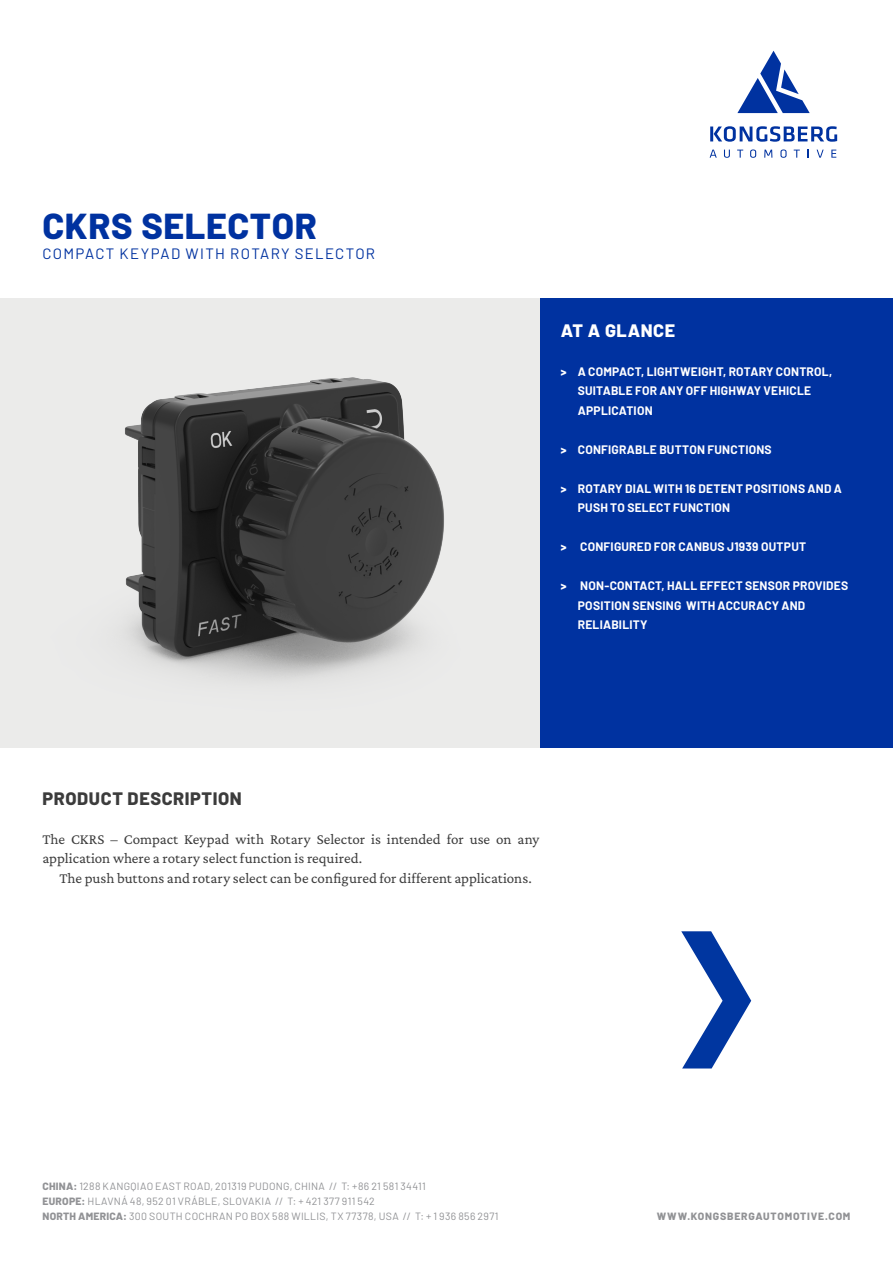
<style>
.page{position:relative;width:893px;height:1263px;background:#fff}
.page>*{position:absolute;margin:0;border:0;box-sizing:border-box;transform-origin:0 0}
.t1{font:800 36px "Barlow";letter-spacing:.015em;color:#0032a0}
.t2{font:800 18px "Barlow";letter-spacing:.035em;color:#3c3c3c}
.t3{font:800 18px "Barlow";letter-spacing:.03em;color:#fff}
.text-first_paragraph{font:15px/19.5px "Crimson Pro";color:#3c3c3c}
.t4{font:15px "Barlow";letter-spacing:.085em;color:#0032a0}
.t5{font:700 12px/19.5px "Barlow";letter-spacing:.02em;color:#fff}
.t6{font:10.5px/15px "Barlow";letter-spacing:.035em;color:#919295}
.t7{font:800 10.5px "Barlow";letter-spacing:.075em;color:#919295}
.s1{font-weight:800}
</style>
<div class="page">
<div style="left:539px;top:298px;width:354px;height:449px;background:#0032a0"></div>
<img style="left:0;top:298px;width:539px;height:449px">
<svg style="left:737px;top:51px;width:73px;height:62px"></svg>
<svg style="left:710px;top:150px;width:7px;height:8px"></svg>
<svg style="left:724px;top:150px;width:6px;height:8px"></svg>
<svg style="left:737px;top:150px;width:6px;height:8px"></svg>
<svg style="left:750px;top:149px;width:6px;height:9px"></svg>
<svg style="left:764px;top:150px;width:8px;height:8px"></svg>
<svg style="left:780px;top:149px;width:6px;height:9px"></svg>
<svg style="left:794px;top:150px;width:6px;height:8px"></svg>
<svg style="left:817px;top:150px;width:7px;height:8px"></svg>
<svg style="left:831px;top:150px;width:5px;height:8px"></svg>
<svg style="left:710px;top:126px;width:127px;height:16px"></svg>
<svg style="left:681px;top:931px;width:70px;height:137px"></svg>
<p class="t1" style="left:43px;top:199px;width:276px">CKRS SELECTOR</p>
<p class="t4" style="left:43px;top:243px;width:334px">COMPACT KEYPAD WITH ROTARY SELECTOR</p>
<p class="t3" style="left:561px;top:317px;width:116px">AT A GLANCE</p>
<p class="t5" style="left:578px;top:361px;width:256px;text-indent:-17px"><span class="s1">&gt;</span> A COMPACT, LIGHTWEIGHT, ROTARY CONTROL,<br>SUITABLE FOR ANY OFF HIGHWAY VEHICLE<br>APPLICATION</p>
<p class="t5" style="left:561px;top:439px;width:212px"><span class="s1">&gt;</span> CONFIGRABLE BUTTON FUNCTIONS</p>
<p class="t5" style="left:578px;top:478px;width:266px;text-indent:-17px"><span class="s1">&gt;</span> ROTARY DIAL WITH 16 DETENT POSITIONS AND A<br>PUSH TO SELECT FUNCTION</p>
<p class="t5" style="left:561px;top:536px;width:247px"><span class="s1">&gt;</span> CONFIGURED FOR CANBUS J1939 OUTPUT</p>
<p class="t5" style="left:578px;top:575px;width:272px;text-indent:-17px"><span class="s1">&gt;</span> NON-CONTACT, HALL EFFECT SENSOR PROVIDES<br>POSITION SENSING WITH ACCURACY AND<br>RELIABILITY</p>
<p class="t2" style="left:43px;top:785px;width:201px">PRODUCT DESCRIPTION</p>
<p class="text-first_paragraph" style="left:43px;top:829px;width:498px">The CKRS – Compact Keypad with Rotary Selector is intended for use on any application where a rotary select function is required.</p>
<p class="text-first_paragraph" style="left:60px;top:868px;width:474px">The push buttons and rotary select can be configured for different applications.</p>
<p class="t6" style="left:43px;top:1178px;width:458px"><span class="s1">CHINA:</span> 1288 KANGQIAO EAST ROAD, 201319 PUDONG, CHINA // T: +86 21 581 34411<br><span class="s1">EUROPE:</span> HLAVNÁ 48, 952 01 VRÁBLE, SLOVAKIA // T: + 421 377 911 542<br><span class="s1">NORTH AMERICA:</span> 300 SOUTH COCHRAN PO BOX 588 WILLIS, TX 77378, USA // T: + 1 936 856 2971</p>
<p class="t7" style="left:657px;top:1209px;width:195px">WWW.KONGSBERGAUTOMOTIVE.COM</p>
</div>
